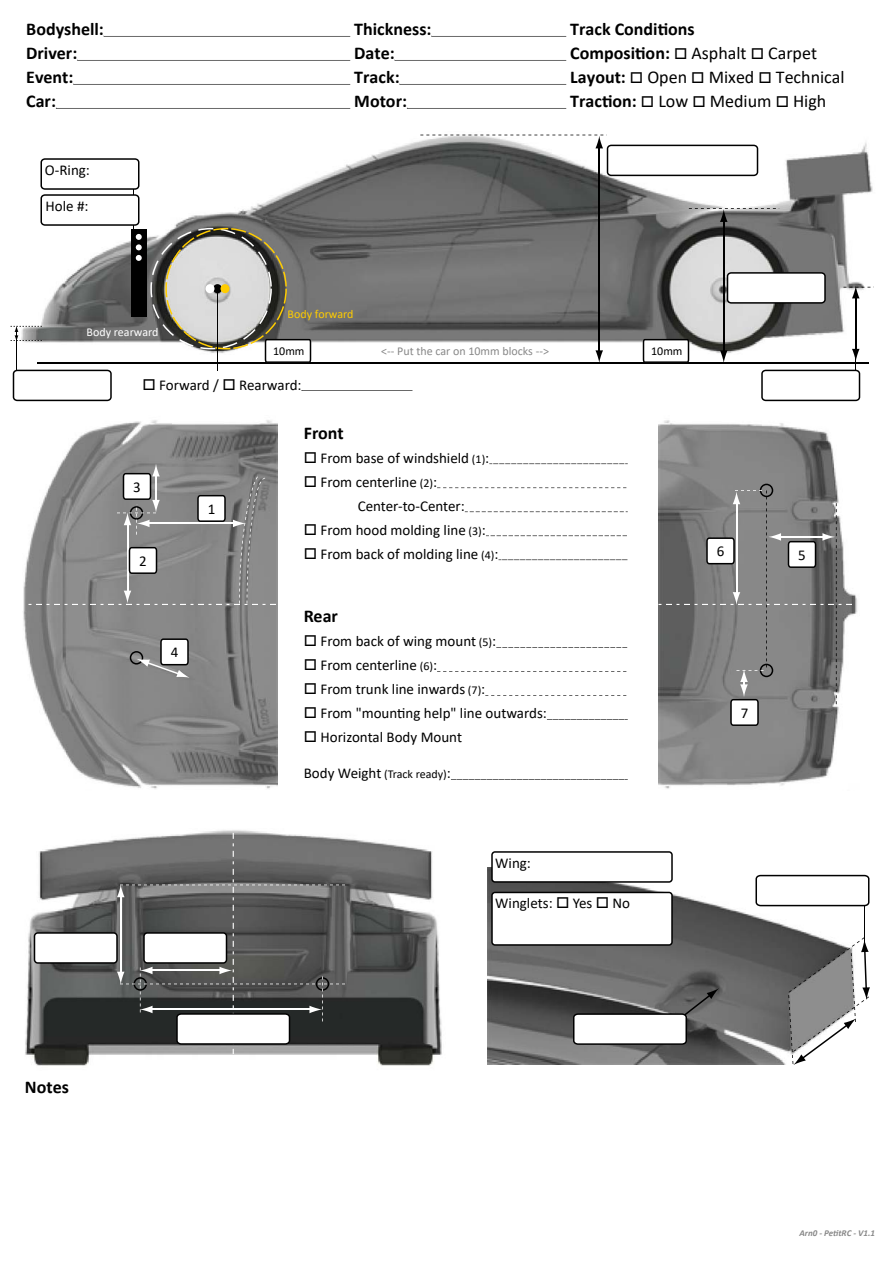
<style>
.page{position:relative;width:893px;height:1263px;background:#fff}
.page>*{position:absolute;margin:0;border:0;box-sizing:border-box;transform-origin:0 0}
.t1{font:700 18px "Calibri";color:#000}
.t2{font:18px "Calibri";color:#000}
.t3{font:15px/24px "Calibri";color:#000}
.t4{font:12px "Calibri";color:#000}
.t5{font:12px "Calibri";color:#888}
.t6{font:12px "Calibri";color:#fff}
.t7{font:12px "Calibri";color:#fc0}
.t8{font:italic 700 9px "Calibri";color:#888}
.s1{font-weight:700}
.s2{font-size:12px}
.s3{font-size:15px}
</style>
<div class="page">
<img style="left:23px;top:420px;width:255px;height:369px">
<img style="left:659px;top:420px;width:198px;height:369px">
<img style="left:25px;top:830px;width:417px;height:236px">
<img style="left:487px;top:868px;width:375px;height:196px">
<img style="left:16px;top:134px;width:858px;height:221px">
<svg style="left:104px;top:36px;width:246px;height:1px"></svg>
<svg style="left:432px;top:36px;width:134px;height:1px"></svg>
<svg style="left:77px;top:60px;width:273px;height:1px"></svg>
<svg style="left:395px;top:60px;width:171px;height:1px"></svg>
<svg style="left:73px;top:84px;width:277px;height:1px"></svg>
<svg style="left:400px;top:84px;width:166px;height:1px"></svg>
<svg style="left:56px;top:108px;width:294px;height:1px"></svg>
<svg style="left:407px;top:108px;width:159px;height:1px"></svg>
<hr style="left:38px;top:362px;width:830px;height:2px;background:#000">
<hr style="left:723px;top:219px;width:1px;height:134px;background:#000">
<svg style="left:720px;top:350px;width:8px;height:12px"></svg>
<hr style="left:16px;top:337px;width:1px;height:56px;background:#000">
<svg style="left:10px;top:326px;width:32px;height:16px"></svg>
<svg style="left:302px;top:390px;width:111px;height:1px"></svg>
<hr style="left:217px;top:289px;width:1px;height:81px;background:#000">
<svg style="left:689px;top:208px;width:87px;height:14px"></svg>
<hr style="left:855px;top:296px;width:1px;height:55px;background:#000">
<svg style="left:852px;top:349px;width:8px;height:11px"></svg>
<svg style="left:843px;top:286px;width:27px;height:12px"></svg>
<div style="left:131px;top:229px;width:15px;height:87px;background:#000"></div>
<svg style="left:135px;top:233px;width:7px;height:28px"></svg>
<svg style="left:643px;top:339px;width:46px;height:23px"></svg>
<svg style="left:150px;top:228px;width:161px;height:134px;background:#a6a59f"></svg>
<svg style="left:451px;top:779px;width:177px;height:1px"></svg>
<svg style="left:573px;top:988px;width:146px;height:57px"></svg>
<hr style="left:864px;top:906px;width:1px;height:45px;background:#000">
<svg style="left:34px;top:833px;width:311px;height:221px"></svg>
<svg style="left:756px;top:875px;width:114px;height:31px"></svg>
<svg style="left:13px;top:370px;width:99px;height:31px"></svg>
<hr style="left:133px;top:189px;width:1px;height:55px;background:#000">
<svg style="left:727px;top:272px;width:99px;height:32px"></svg>
<svg style="left:491px;top:851px;width:182px;height:32px"></svg>
<hr style="left:855px;top:341px;width:1px;height:41px;background:#000">
<svg style="left:761px;top:370px;width:99px;height:31px"></svg>
<svg style="left:491px;top:892px;width:182px;height:54px"></svg>
<hr style="left:598px;top:146px;width:2px;height:207px;background:#000">
<svg style="left:595px;top:350px;width:8px;height:12px"></svg>
<svg style="left:420px;top:135px;width:338px;height:41px"></svg>
<svg style="left:40px;top:158px;width:100px;height:68px"></svg>
<svg style="left:788px;top:937px;width:82px;height:128px"></svg>
<svg style="left:29px;top:463px;width:823px;height:263px"></svg>
<p class="t1" style="left:26px;top:17px;width:79px">Bodyshell:</p>
<p class="t1" style="left:354px;top:17px;width:79px">Thickness:</p>
<p class="t1" style="left:570px;top:17px;width:126px">Track Conditions</p>
<p class="t1" style="left:26px;top:41px;width:53px">Driver:</p>
<p class="t1" style="left:354px;top:41px;width:42px">Date:</p>
<p class="t2" style="left:570px;top:41px;width:248px"><span class="s1">Composition:</span> □ Asphalt □ Carpet</p>
<p class="t1" style="left:26px;top:65px;width:49px">Event:</p>
<p class="t1" style="left:354px;top:65px;width:47px">Track:</p>
<p class="t2" style="left:570px;top:65px;width:276px"><span class="s1">Layout:</span> □ Open □ Mixed □ Technical</p>
<p class="t1" style="left:26px;top:89px;width:31px">Car:</p>
<p class="t1" style="left:354px;top:89px;width:54px">Motor:</p>
<p class="t2" style="left:570px;top:89px;width:258px"><span class="s1">Traction:</span> □ Low □ Medium □ High</p>
<p class="t3" style="left:45px;top:157px;width:47px">O-Ring:</p>
<p class="t3" style="left:45px;top:193px;width:45px">Hole #:</p>
<p class="t6" style="left:87px;top:324px;width:73px">Body rearward</p>
<p class="t7" style="left:288px;top:305px;width:67px">Body forward</p>
<p class="t4" style="left:273px;top:343px;width:33px">10mm</p>
<p class="t5" style="left:381px;top:343px;width:169px">&lt;-- Put the car on 10mm blocks --&gt;</p>
<p class="t4" style="left:651px;top:343px;width:33px">10mm</p>
<p class="t3" style="left:142px;top:372px;width:161px">□ Forward / □ Rearward:</p>
<p class="t3" style="left:133px;top:474px;width:9px">3</p>
<p class="t3" style="left:139px;top:548px;width:9px">2</p>
<p class="t3" style="left:208px;top:496px;width:9px">1</p>
<p class="t3" style="left:171px;top:640px;width:9px">4</p>
<p class="t1" style="left:304px;top:420px;width:41px">Front</p>
<p class="t3" style="left:304px;top:445px;width:187px">□ From base of windshield <span class="s2">(1)</span>:</p>
<p class="t3" style="left:358px;top:469px;width:109px;text-indent:-54px">□ From centerline <span class="s2">(2)</span>:<br>Center-to-Center:</p>
<p class="t3" style="left:304px;top:517px;width:184px">□ From hood molding line <span class="s2">(3)</span>:</p>
<p class="t3" style="left:304px;top:541px;width:196px">□ From back of molding line <span class="s2">(4)</span>:</p>
<p class="t1" style="left:304px;top:604px;width:36px">Rear</p>
<p class="t3" style="left:304px;top:629px;width:194px">□ From back of wing mount <span class="s2">(5)</span>:</p>
<p class="t3" style="left:304px;top:653px;width:135px">□ From centerline <span class="s2">(6)</span>:</p>
<p class="t3" style="left:304px;top:677px;width:183px">□ From trunk line inwards <span class="s2">(7)</span>:</p>
<p class="t3" style="left:304px;top:701px;width:245px">□ From "mounting help" line outwards:</p>
<p class="t3" style="left:304px;top:725px;width:160px">□ Horizontal Body Mount</p>
<p class="t4" style="left:304px;top:766px;width:149px"><span class="s3">Body Weight</span> (Track ready)<span class="s3">:</span></p>
<p class="t3" style="left:495px;top:850px;width:37px">Wing:</p>
<p class="t3" style="left:495px;top:891px;width:136px">Winglets: □ Yes □ No</p>
<p class="t1" style="left:25px;top:1074px;width:46px">Notes</p>
<p class="t3" style="left:717px;top:539px;width:9px">6</p>
<p class="t3" style="left:798px;top:542px;width:9px">5</p>
<p class="t3" style="left:741px;top:700px;width:9px">7</p>
<p class="t8" style="left:800px;top:1226px;width:77px">Arn0 - PetitRC - V1.1</p>
</div>
